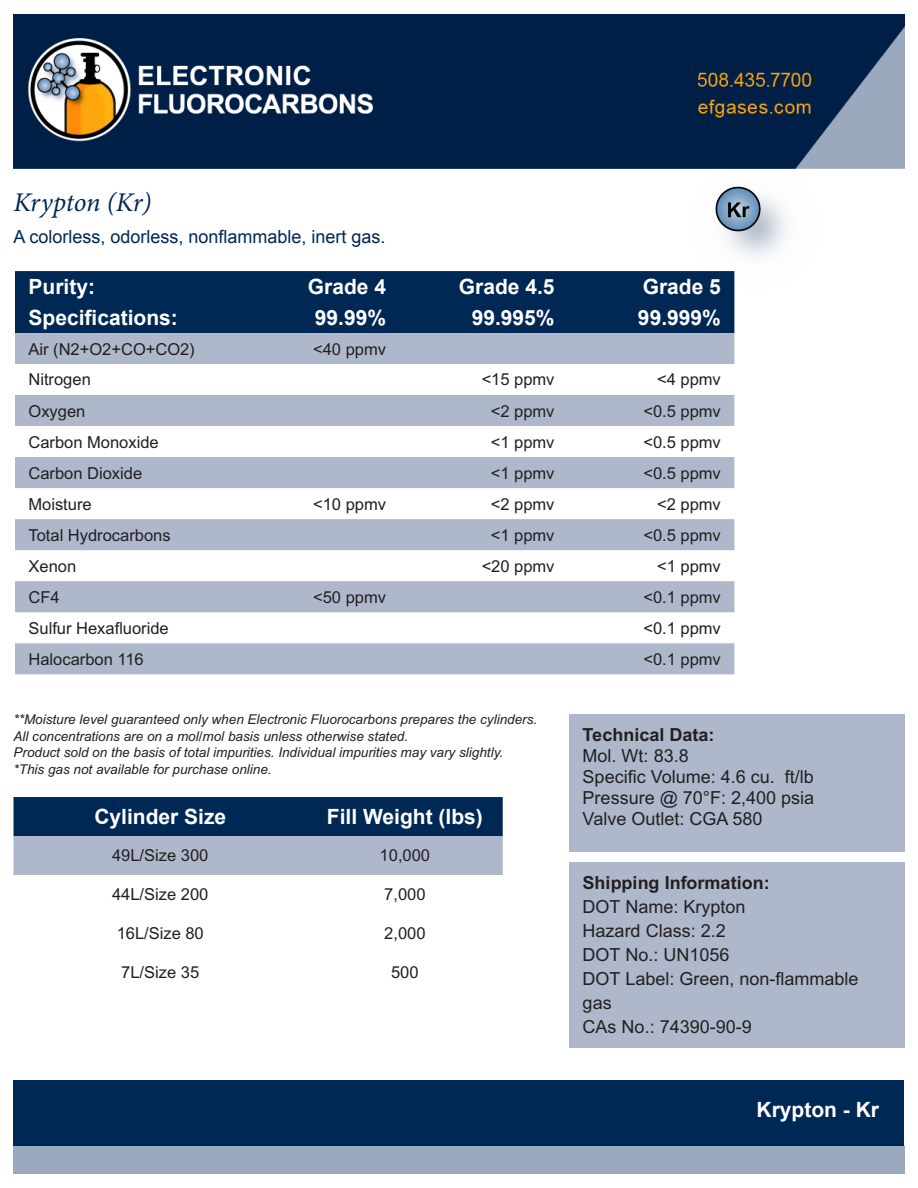
<style>
.page{position:relative;width:918px;height:1188px;background:#fff}
.page>*{position:absolute;margin:0;border:0;box-sizing:border-box;transform-origin:0 0}
.t1{font:italic 27px "Minion Pro";letter-spacing:-.01em;color:#002855}
.t2{font:700 21px "Arial";color:#fff}
.t3{font:18px/24px "Arial MT Std";color:#231f20}
.t4{font:18px "Arial";color:#002855}
.t5{font:700 18px "Arial MT Std";color:#231f20}
.t6{font:16.5px "Arial MT Std";color:#231f20}
.t7{font:italic 13.5px "Arial MT Std";color:#231f20}
</style>
<div class="page">
<img style="left:14px;top:14px;width:890px;height:154px">
<div style="left:14px;top:1145px;width:890px;height:29px;background:#9aa9bd"></div>
<div style="left:14px;top:1080px;width:890px;height:65px;background:#002855"></div>
<div style="left:15px;top:271px;width:554px;height:62px;background:#002855"></div>
<div style="left:15px;top:333px;width:719px;height:93px;background:#aeb8ca"></div>
<svg style="left:15px;top:364px;width:719px;height:31px"></svg>
<svg style="left:15px;top:457px;width:719px;height:217px;fill:#aeb8ca"></svg>
<svg style="left:14px;top:797px;width:489px;height:78px;background:#57708f"></svg>
<div style="left:569px;top:715px;width:335px;height:137px;background:#aeb8ca"></div>
<div style="left:569px;top:862px;width:335px;height:186px;background:#aeb8ca"></div>
<img style="left:569px;top:168px;width:335px;height:186px">
<p class="t1" style="left:14px;top:184px;width:140px">Krypton (Kr)</p>
<p class="t4" style="left:14px;top:224px;width:374px">A colorless, odorless, nonflammable, inert gas.</p>
<p class="t2" style="left:28px;top:273px;width:68px">Purity:</p>
<p class="t2" style="left:308px;top:273px;width:80px">Grade 4</p>
<p class="t2" style="left:459px;top:273px;width:97px">Grade 4.5</p>
<p class="t2" style="left:643px;top:273px;width:80px">Grade 5</p>
<p class="t2" style="left:28px;top:304px;width:151px">Specifications:</p>
<p class="t2" style="left:315px;top:304px;width:73px">99.99%</p>
<p class="t2" style="left:472px;top:304px;width:84px">99.995%</p>
<p class="t2" style="left:638px;top:304px;width:84px">99.999%</p>
<p class="t6" style="left:28px;top:339px;width:168px">Air (N2+O2+CO+CO2)</p>
<p class="t6" style="left:313px;top:339px;width:74px">&lt;40 ppmv</p>
<p class="t6" style="left:28px;top:370px;width:64px">Nitrogen</p>
<p class="t6" style="left:482px;top:370px;width:74px">&lt;15 ppmv</p>
<p class="t6" style="left:657px;top:370px;width:65px">&lt;4 ppmv</p>
<p class="t6" style="left:28px;top:401px;width:58px">Oxygen</p>
<p class="t6" style="left:491px;top:401px;width:65px">&lt;2 ppmv</p>
<p class="t6" style="left:643px;top:401px;width:79px">&lt;0.5 ppmv</p>
<p class="t6" style="left:28px;top:432px;width:132px">Carbon Monoxide</p>
<p class="t6" style="left:491px;top:432px;width:65px">&lt;1 ppmv</p>
<p class="t6" style="left:643px;top:432px;width:79px">&lt;0.5 ppmv</p>
<p class="t6" style="left:28px;top:463px;width:115px">Carbon Dioxide</p>
<p class="t6" style="left:491px;top:463px;width:65px">&lt;1 ppmv</p>
<p class="t6" style="left:643px;top:463px;width:79px">&lt;0.5 ppmv</p>
<p class="t6" style="left:28px;top:494px;width:65px">Moisture</p>
<p class="t6" style="left:313px;top:494px;width:74px">&lt;10 ppmv</p>
<p class="t6" style="left:491px;top:494px;width:65px">&lt;2 ppmv</p>
<p class="t6" style="left:657px;top:494px;width:65px">&lt;2 ppmv</p>
<p class="t6" style="left:28px;top:525px;width:144px">Total Hydrocarbons</p>
<p class="t6" style="left:491px;top:525px;width:65px">&lt;1 ppmv</p>
<p class="t6" style="left:643px;top:525px;width:79px">&lt;0.5 ppmv</p>
<p class="t6" style="left:28px;top:556px;width:49px">Xenon</p>
<p class="t6" style="left:482px;top:556px;width:74px">&lt;20 ppmv</p>
<p class="t6" style="left:657px;top:556px;width:65px">&lt;1 ppmv</p>
<p class="t6" style="left:28px;top:588px;width:33px">CF4</p>
<p class="t6" style="left:313px;top:588px;width:74px">&lt;50 ppmv</p>
<p class="t6" style="left:643px;top:588px;width:79px">&lt;0.1 ppmv</p>
<p class="t6" style="left:28px;top:619px;width:142px">Sulfur Hexafluoride</p>
<p class="t6" style="left:643px;top:619px;width:79px">&lt;0.1 ppmv</p>
<p class="t6" style="left:28px;top:650px;width:117px">Halocarbon 116</p>
<p class="t6" style="left:643px;top:650px;width:79px">&lt;0.1 ppmv</p>
<p class="t7" style="left:14px;top:712px;width:525px">**Moisture level guaranteed only when Electronic Fluorocarbons prepares the cylinders.</p>
<p class="t7" style="left:14px;top:728px;width:396px">All concentrations are on a mol/mol basis unless otherwise stated.</p>
<p class="t7" style="left:14px;top:745px;width:491px">Product sold on the basis of total impurities. Individual impurities may vary slightly.</p>
<p class="t7" style="left:14px;top:761px;width:260px">*This gas not available for purchase online.</p>
<p class="t2" style="left:94px;top:803px;width:133px">Cylinder Size</p>
<p class="t2" style="left:327px;top:803px;width:157px">Fill Weight (lbs)</p>
<p class="t6" style="left:112px;top:846px;width:98px">49L/Size 300</p>
<p class="t6" style="left:380px;top:846px;width:52px">10,000</p>
<p class="t6" style="left:112px;top:885px;width:98px">44L/Size 200</p>
<p class="t6" style="left:384px;top:885px;width:43px">7,000</p>
<p class="t6" style="left:117px;top:924px;width:89px">16L/Size 80</p>
<p class="t6" style="left:384px;top:924px;width:43px">2,000</p>
<p class="t6" style="left:121px;top:963px;width:79px">7L/Size 35</p>
<p class="t6" style="left:391px;top:963px;width:29px">500</p>
<p class="t5" style="left:583px;top:724px;width:133px">Technical Data:</p>
<p class="t3" style="left:583px;top:744px;width:108px">Mol. Wt: 83.8</p>
<p class="t3" style="left:583px;top:765px;width:233px">Specific Volume: 4.6 cu. ft/lb</p>
<p class="t3" style="left:583px;top:786px;width:233px">Pressure @ 70°F: 2,400 psia</p>
<p class="t3" style="left:583px;top:807px;width:181px">Valve Outlet: CGA 580</p>
<p class="t5" style="left:583px;top:872px;width:189px">Shipping Information:</p>
<p class="t3" style="left:583px;top:894px;width:164px">DOT Name: Krypton</p>
<p class="t3" style="left:583px;top:918px;width:145px">Hazard Class: 2.2</p>
<p class="t3" style="left:583px;top:942px;width:148px">DOT No.: UN1056</p>
<p class="t3" style="left:583px;top:966px;width:277px">DOT Label: Green, non-flammable gas</p>
<p class="t3" style="left:583px;top:1014px;width:171px">CAs No.: 74390-90-9</p>
<p class="t2" style="left:757px;top:1096px;width:124px">Krypton - Kr</p>
</div>
